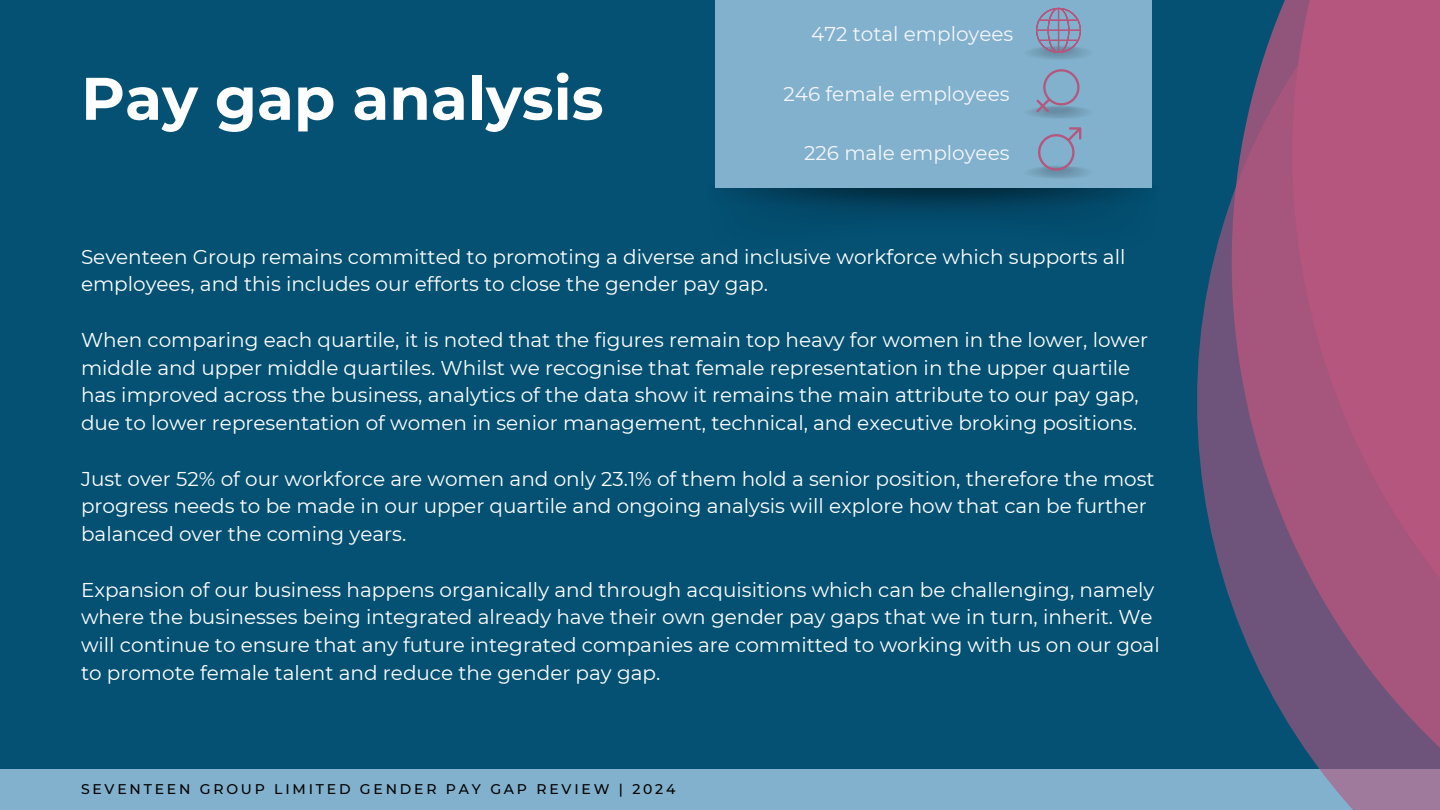
<style>
.page{position:relative;width:1440px;height:810px;background:#045174}
.page>*{position:absolute;margin:0;border:0;box-sizing:border-box;transform-origin:0 0}
.t1{font:700 60px "Montserrat";color:#fff}
.t2{font:20px/27.8px "Montserrat";color:#fff}
.t3{font:20px "Montserrat";color:#f4f6fc}
.t4{font:500 14px "Montserrat";letter-spacing:.2em;color:#000}
</style>
<div class="page">
<div style="left:0;top:770px;width:1440px;height:40px;background:#82b1cd"></div>
<svg style="left:1263px;top:0;width:177px;height:59px;background:#a4557d"></svg>
<svg style="left:960px;top:59px;width:480px;height:751px"></svg>
<img style="left:715px;top:186px;width:447px;height:74px">
<div style="left:716px;top:0;width:436px;height:187px;background:#82b1cd"></div>
<img style="left:1029px;top:108px;width:58px;height:10px">
<svg style="left:1037px;top:69px;width:43px;height:43px"></svg>
<svg style="left:1036px;top:8px;width:45px;height:45px"></svg>
<svg style="left:1038px;top:127px;width:43px;height:44px"></svg>
<h2 class="t1" style="left:81px;top:62px;width:524px">Pay gap analysis</h2>
<h2 class="t3" style="left:811px;top:22px;width:204px">472 total employees</h2>
<p class="t3" style="left:784px;top:81px;width:228px">246 female employees</p>
<p class="t3" style="left:804px;top:141px;width:207px">226 male employees</p>
<p class="t2" style="left:81px;top:243px;width:1046px">Seventeen Group remains committed to promoting a diverse and inclusive workforce which supports all employees, and this includes our efforts to close the gender pay gap.</p>
<p class="t2" style="left:81px;top:326px;width:1069px">When comparing each quartile, it is noted that the figures remain top heavy for women in the lower, lower middle and upper middle quartiles. Whilst we recognise that female representation in the upper quartile has improved across the business, analytics of the data show it remains the main attribute to our pay gap, due to lower representation of women in senior management, technical, and executive broking positions.</p>
<p class="t2" style="left:81px;top:465px;width:1075px">Just over 52% of our workforce are women and only 23.1% of them hold a senior position, therefore the most progress needs to be made in our upper quartile and ongoing analysis will explore how that can be further balanced over the coming years.</p>
<p class="t2" style="left:81px;top:576px;width:1080px">Expansion of our business happens organically and through acquisitions which can be challenging, namely where the businesses being integrated already have their own gender pay gaps that we in turn, inherit. We will continue to ensure that any future integrated companies are committed to working with us on our goal to promote female talent and reduce the gender pay gap.</p>
<p class="t4" style="left:81px;top:781px;width:596px">SEVENTEEN GROUP LIMITED GENDER PAY GAP REVIEW | 2024</p>
</div>
